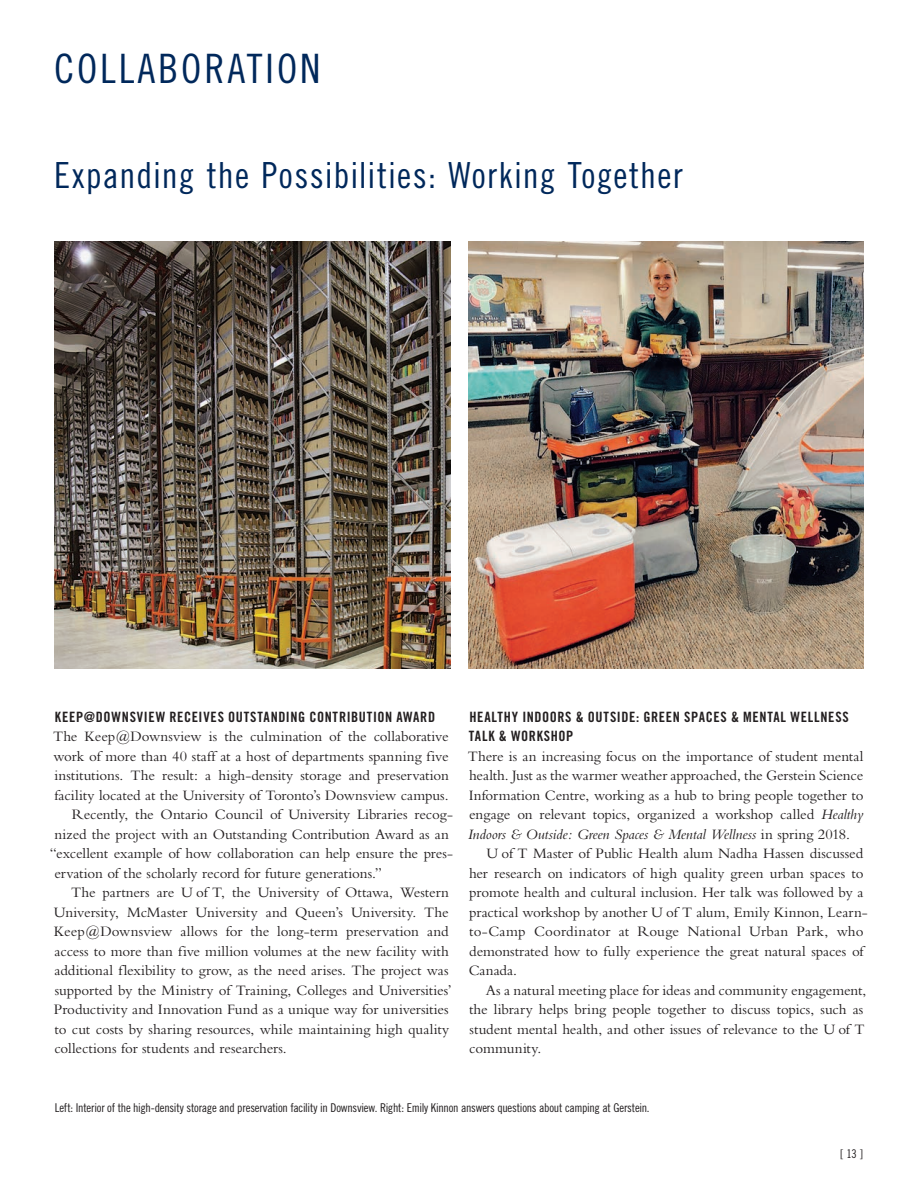
<style>
.page{position:relative;width:918px;height:1188px;background:#fff}
.page>*{position:absolute;margin:0;border:0;box-sizing:border-box;transform-origin:0 0}
.t1{font:40.5px "Trade Gothic LT Std Cn 18";letter-spacing:.07em;color:#00285b}
.t2{font:36px "Trade Gothic LT Std Cn 18";letter-spacing:.03em;color:#00285b}
.t3{font:15px "Bembo";letter-spacing:-.005em;color:#231f20}
.t4{font:italic 15px "Bembo";letter-spacing:-.01em;color:#231f20}
.t5{font:15px "Bembo";letter-spacing:.015em;color:#231f20}
.t6{font:14.25px/19.5px "Trade Gothic LT Std Bd Cn 20";letter-spacing:.045em;color:#231f20}
.t7{font:12.15px "Trade Gothic LT Std Cn 18";letter-spacing:-.02em;color:#231f20}
.t8{font:12px "Trade Gothic LT Std Cn 18";color:#231f20}
.s1{font-style:italic}
.s2{font-style:normal}
</style>
<div class="page">
<img style="left:468px;top:241px;width:396px;height:428px">
<img style="left:54px;top:241px;width:396px;height:428px">
<h1 class="t1" style="left:54px;top:45px;width:268px">COLLABORATION</h1>
<h2 class="t2" style="left:54px;top:154px;width:630px">Expanding the Possibilities: Working Together</h2>
<p class="t6" style="left:55px;top:707px;width:382px">KEEP@DOWNSVIEW RECEIVES OUTSTANDING CONTRIBUTION AWARD</p>
<p class="t3" style="left:53px;top:728px;width:397px">The Keep@Downsview is the culmination of the collaborative</p>
<p class="t3" style="left:54px;top:747px;width:397px">work of more than 40 staff at a host of departments spanning five</p>
<p class="t3" style="left:54px;top:767px;width:396px">institutions. The result: a high-density storage and preservation</p>
<p class="t3" style="left:54px;top:786px;width:396px">facility located at the University of Toronto’s Downsview campus.</p>
<p class="t3" style="left:72px;top:806px;width:382px">Recently, the Ontario Council of University Libraries recog-</p>
<p class="t3" style="left:54px;top:825px;width:396px">nized the project with an Outstanding Contribution Award as an</p>
<p class="t3" style="left:50px;top:845px;width:405px">“excellent example of how collaboration can help ensure the pres-</p>
<p class="t3" style="left:54px;top:864px;width:329px">ervation of the scholarly record for future generations.”</p>
<p class="t3" style="left:71px;top:884px;width:379px">The partners are U of T, the University of Ottawa, Western</p>
<p class="t3" style="left:54px;top:903px;width:396px">University, McMaster University and Queen’s University. The</p>
<p class="t3" style="left:54px;top:923px;width:396px">Keep@Downsview allows for the long-term preservation and</p>
<p class="t3" style="left:55px;top:942px;width:396px">access to more than five million volumes at the new facility with</p>
<p class="t3" style="left:55px;top:962px;width:395px">additional flexibility to grow, as the need arises. The project was</p>
<p class="t3" style="left:55px;top:981px;width:398px">supported by the Ministry of Training, Colleges and Universities’</p>
<p class="t3" style="left:54px;top:1001px;width:396px">Productivity and Innovation Fund as a unique way for universities</p>
<p class="t3" style="left:54px;top:1020px;width:396px">to cut costs by sharing resources, while maintaining high quality</p>
<p class="t3" style="left:54px;top:1040px;width:234px">collections for students and researchers.</p>
<p class="t6" style="left:469px;top:707px;width:382px">HEALTHY INDOORS &amp; OUTSIDE: GREEN SPACES &amp; MENTAL WELLNESS<br>TALK &amp; WORKSHOP</p>
<p class="t3" style="left:468px;top:747px;width:397px">There is an increasing focus on the importance of student mental</p>
<p class="t3" style="left:469px;top:767px;width:396px">health. Just as the warmer weather approached, the Gerstein Science</p>
<p class="t3" style="left:469px;top:786px;width:396px">Information Centre, working as a hub to bring people together to</p>
<p class="t3" style="left:469px;top:806px;width:396px">engage on relevant topics, organized a workshop called <span class="s1">Healthy</span></p>
<p class="t4" style="left:468px;top:825px;width:384px">Indoors &amp; Outside: Green Spaces &amp; Mental Wellness <span class="s2">in spring 2018.</span></p>
<p class="t3" style="left:487px;top:845px;width:378px">U of T Master of Public Health alum Nadha Hassen discussed</p>
<p class="t3" style="left:469px;top:864px;width:396px">her research on indicators of high quality green urban spaces to</p>
<p class="t3" style="left:469px;top:884px;width:396px">promote health and cultural inclusion. Her talk was followed by a</p>
<p class="t3" style="left:469px;top:903px;width:400px">practical workshop by another U of T alum, Emily Kinnon, Learn-</p>
<p class="t5" style="left:469px;top:923px;width:396px">to-Camp Coordinator at Rouge National Urban Park, who</p>
<p class="t3" style="left:469px;top:942px;width:396px">demonstrated how to fully experience the great natural spaces of</p>
<p class="t3" style="left:469px;top:962px;width:50px">Canada.</p>
<p class="t3" style="left:486px;top:981px;width:382px">As a natural meeting place for ideas and community engagement,</p>
<p class="t3" style="left:469px;top:1001px;width:396px">the library helps bring people together to discuss topics, such as</p>
<p class="t3" style="left:470px;top:1020px;width:397px">student mental health, and other issues of relevance to the U of T</p>
<p class="t3" style="left:469px;top:1040px;width:74px">community.</p>
<p class="t7" style="left:55px;top:1100px;width:596px">Left: Interior of the high-density storage and preservation facility in Downsview. Right: Emily Kinnon answers questions about camping at Gerstein.</p>
<p class="t8" style="left:840px;top:1147px;width:25px">[ 13 ]</p>
</div>
